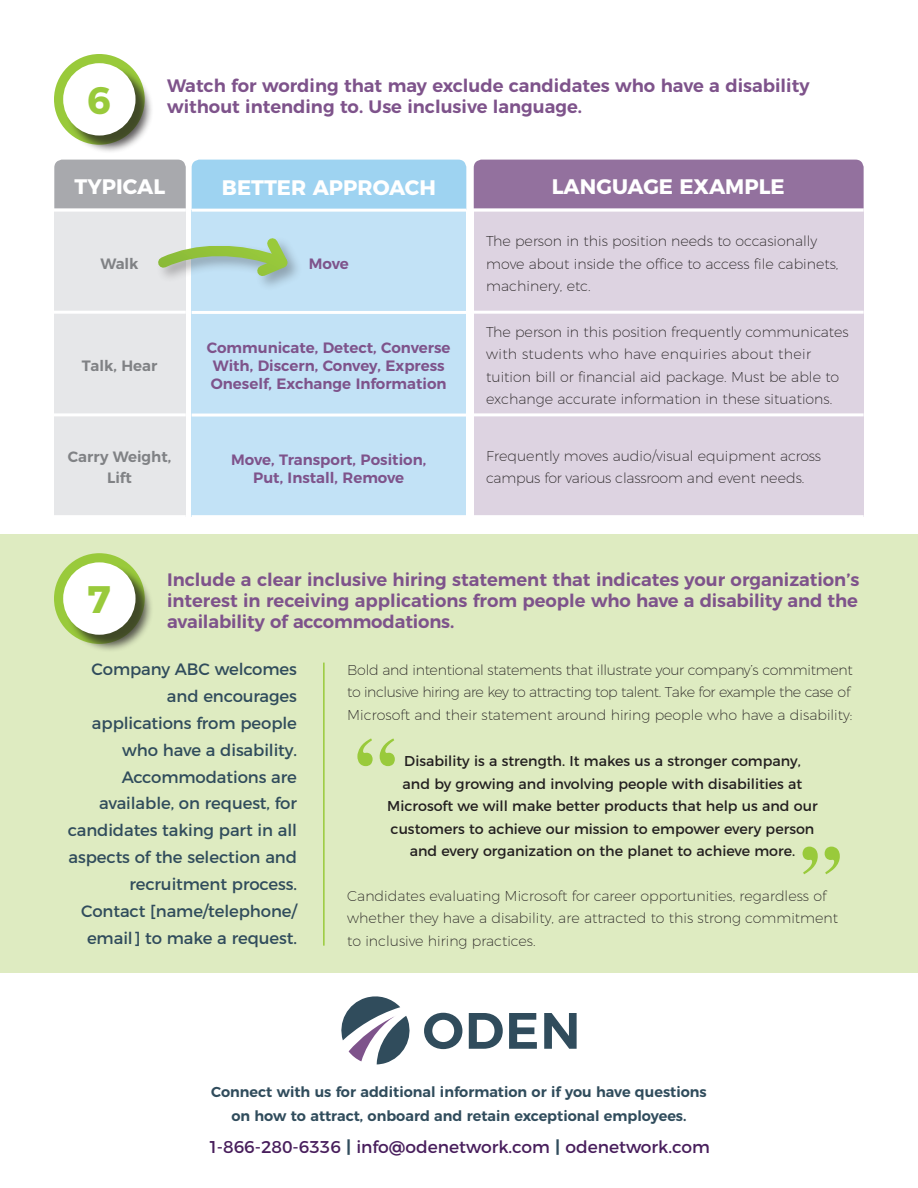
<style>
.page{position:relative;width:918px;height:1188px;background:#fff}
.page>*{position:absolute;margin:0;border:0;box-sizing:border-box;transform-origin:0 0}
.t1{font:700 38.25px "Montserrat";color:#99ca3b}
.t2{font:700 21px "Montserrat";color:#fff}
.t3{font:600 18px/21px "Montserrat";color:#7e538b;text-align:justify}
.t4{font:17.1px "Montserrat";color:#481e5c}
.t5{font:16.5px/26.8px "Montserrat";letter-spacing:-.005em;color:#304c5c;text-align:right}
.t6{font:600 15px/18px "Montserrat";color:#7e538b}
.t7{font:600 15px/21px "Montserrat";color:#808285;text-align:center}
.t8{font:600 14.4px/23.5px "Montserrat";color:#304c5c;text-align:center}
.t9{font:200 14.25px/22.5px "Montserrat";color:#231f20}
.t10{font:14.25px/22.5px "Montserrat";color:#231f20;text-align:center}
.t11{font:200 14.25px/22.5px "Montserrat";letter-spacing:-.02em;color:#231f20}
.s1{font-weight:700;color:#304c5c}
</style>
<div class="page">
<div style="left:0;top:535px;width:918px;height:438px;background:#deebc1"></div>
<svg style="left:341px;top:996px;width:69px;height:68px"></svg>
<svg style="left:424px;top:1013px;width:38px;height:36px"></svg>
<svg style="left:469px;top:1013px;width:34px;height:36px"></svg>
<svg style="left:509px;top:1013px;width:28px;height:36px"></svg>
<svg style="left:544px;top:1013px;width:33px;height:36px"></svg>
<div style="left:54px;top:54px;width:91px;height:91px;background:#99ca3b;border-radius:50%"></div>
<div style="left:54px;top:553px;width:91px;height:91px;background:#99ca3b;border-radius:50%"></div>
<div style="left:65px;top:65px;width:89px;height:89px;background:#231f20;opacity:.75"></div>
<div style="left:63px;top:63px;width:73px;height:73px;background:#fff;border-radius:50%"></div>
<div style="left:65px;top:565px;width:89px;height:88px;background:#231f20;opacity:.75"></div>
<div style="left:63px;top:562px;width:73px;height:73px;background:#fff;border-radius:50%"></div>
<div style="left:192px;top:160px;width:274px;height:49px;background:#9ed3f1"></div>
<div style="left:54px;top:160px;width:132px;height:49px;background:#a8a9ad"></div>
<div style="left:474px;top:160px;width:390px;height:49px;background:#93719e"></div>
<div style="left:54px;top:210px;width:132px;height:307px;background:#e6e7e9"></div>
<div style="left:474px;top:210px;width:390px;height:307px;background:#ddd3e1"></div>
<div style="left:192px;top:210px;width:274px;height:307px;background:#c2e2f6"></div>
<hr style="left:54px;top:413px;width:132px;height:3px;background:#fff">
<hr style="left:54px;top:311px;width:132px;height:3px;background:#fff">
<hr style="left:54px;top:209px;width:132px;height:3px;background:#fff">
<hr style="left:54px;top:515px;width:132px;height:3px;background:#fff">
<hr style="left:473px;top:413px;width:391px;height:3px;background:#fff">
<hr style="left:473px;top:311px;width:391px;height:3px;background:#fff">
<hr style="left:473px;top:209px;width:391px;height:3px;background:#fff">
<hr style="left:473px;top:515px;width:391px;height:3px;background:#fff">
<hr style="left:192px;top:209px;width:274px;height:3px;background:#fff">
<hr style="left:192px;top:414px;width:274px;height:3px;background:#fff">
<hr style="left:192px;top:311px;width:274px;height:3px;background:#fff">
<hr style="left:192px;top:515px;width:274px;height:3px;background:#fff">
<div style="left:156px;top:236px;width:147px;height:56px;background:#231f20;opacity:.32"></div>
<svg style="left:156px;top:229px;width:141px;height:56px"></svg>
<hr style="left:323px;top:663px;width:2px;height:283px;background:#99ca3b">
<svg style="left:803px;top:847px;width:37px;height:27px"></svg>
<svg style="left:357px;top:738px;width:38px;height:28px"></svg>
<h1 class="t1" style="left:87px;top:69px;width:25px">6</h1>
<p class="t3" style="left:167px;top:74px;width:644px">Watch for wording that may exclude candidates who have a disability without intending to. Use inclusive language.</p>
<h2 class="t2" style="left:75px;top:170px;width:92px">TYPICAL</h2>
<h2 class="t2" style="left:222px;top:170px;width:216px">BETTER APPROACH</h2>
<h2 class="t2" style="left:552px;top:170px;width:234px">LANGUAGE EXAMPLE</h2>
<p class="t7" style="left:101px;top:252px;width:40px">Walk</p>
<p class="t7" style="left:82px;top:354px;width:77px">Talk, Hear</p>
<p class="t6" style="left:309px;top:254px;width:41px">Move</p>
<p class="t6" style="left:207px;top:338px;width:245px">Communicate, Detect, Converse<br>With, Discern, Convey, Express<br>Oneself, Exchange Information</p>
<p class="t9" style="left:486px;top:229px;width:354px">The person in this position needs to occasionally move about inside the office to access file cabinets, machinery, etc.</p>
<p class="t9" style="left:486px;top:319px;width:364px">The person in this position frequently communicates with students who have enquiries about their tuition bill or financial aid package. Must be able to exchange accurate information in these situations.</p>
<p class="t7" style="left:68px;top:445px;width:105px">Carry Weight,<br>Lift</p>
<p class="t9" style="left:486px;top:443px;width:336px">Frequently moves audio/visual equipment across campus for various classroom and event needs.</p>
<p class="t6" style="left:231px;top:449px;width:197px;text-align:center">Move, Transport, Position,<br>Put, Install, Remove</p>
<h1 class="t1" style="left:87px;top:568px;width:25px">7</h1>
<p class="t3" style="left:167px;top:568px;width:694px">Include a clear inclusive hiring statement that indicates your organization’s interest in receiving applications from people who have a disability and the availability of accommodations.</p>
<p class="t5" style="left:68px;top:655px;width:231px">Company ABC welcomes and encourages applications from people who have a disability.<br>Accommodations are available, on request, for candidates taking part in all aspects of the selection and recruitment process.<br>Contact [name/telephone/ email] to make a request.</p>
<p class="t11" style="left:347px;top:657px;width:507px">Bold and intentional statements that illustrate your company’s commitment to inclusive hiring are key to attracting top talent. Take for example the case of<br>Microsoft and their statement around hiring people who have a disability:</p>
<p class="t10" style="left:387px;top:749px;width:432px">Disability is a strength. It makes us a stronger company,<br>and by growing and involving people with disabilities at Microsoft we will make better products that help us and our customers to achieve our mission to empower every person and every organization on the planet to achieve more.</p>
<p class="t9" style="left:347px;top:883px;width:492px">Candidates evaluating Microsoft for career opportunities, regardless of whether they have a disability, are attracted to this strong commitment to inclusive hiring practices.</p>
<p class="t8" style="left:211px;top:1079px;width:497px">Connect with us for additional information or if you have questions on how to attract, onboard and retain exceptional employees.</p>
<p class="t4" style="left:208px;top:1133px;width:503px">1-866-280-6336 <span class="s1">|</span> info@odenetwork.com <span class="s1">|</span> odenetwork.com</p>
</div>
